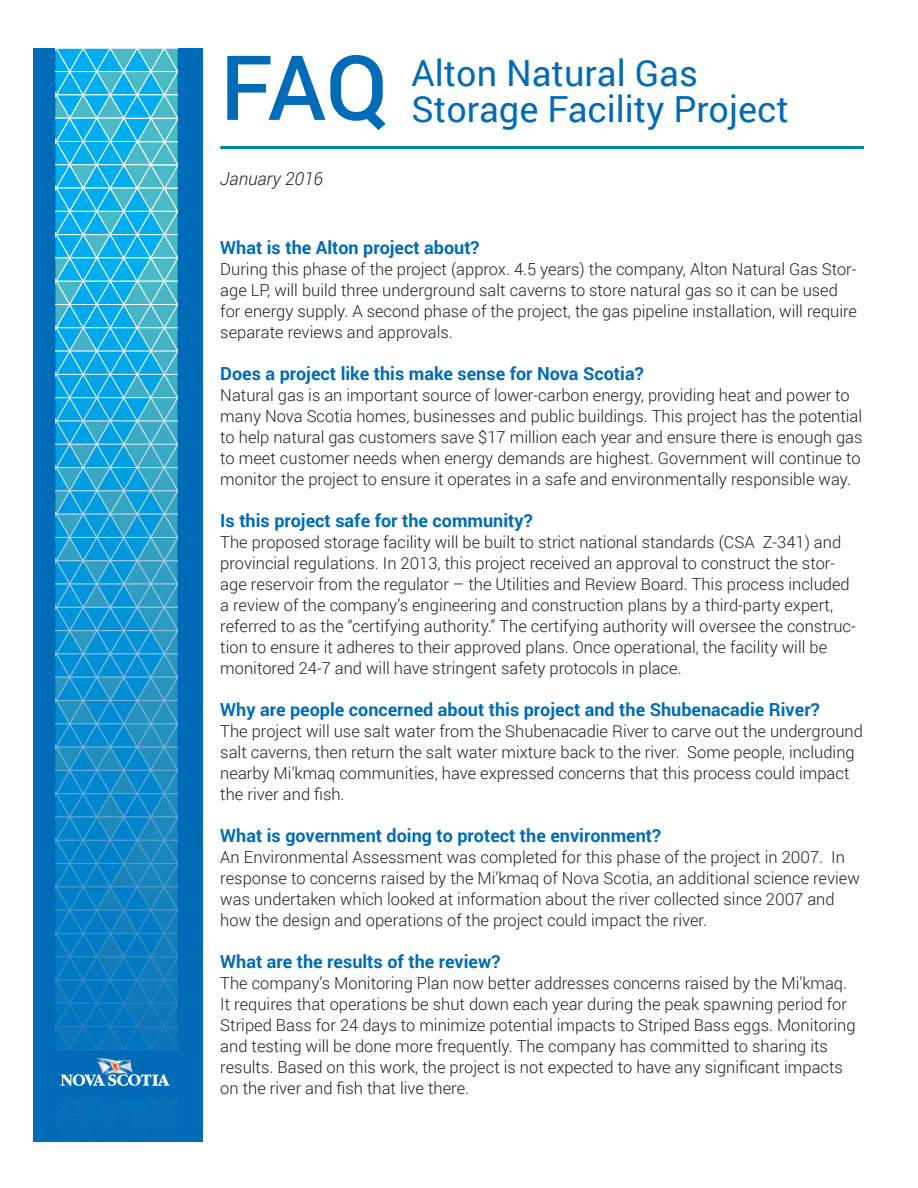
<style>
.page{position:relative;width:918px;height:1188px;background:#fff}
.page>*{position:absolute;margin:0;border:0;box-sizing:border-box;transform-origin:0 0}
.t1{font:500 90px "Roboto";color:#006bb6}
.t2{font:36px/36px "Roboto";color:#006bb6}
.t3{font:700 18px "Roboto";color:#006bb6}
.t4{font:italic 300 18px "Roboto";color:#231f20}
.t5{font:300 16.5px/21px "Roboto";color:#231f20}
</style>
<div class="page">
<hr style="left:220px;top:146px;width:644px;height:3px;background:#008599">
<div style="left:33px;top:48px;width:169px;height:1094px;background:#006bb6"></div>
<svg style="left:55px;top:48px;width:123px;height:1075px;background:#269dd1"></svg>
<h1 class="t1" style="left:220px;top:25px;width:169px">FAQ</h1>
<p class="t4" style="left:220px;top:166px;width:104px">January 2016</p>
<h2 class="t2" style="left:411px;top:54px;width:379px">Alton Natural Gas<br>Storage Facility Project</h2>
<p class="t3" style="left:220px;top:235px;width:261px">What is the Alton project about?</p>
<p class="t5" style="left:220px;top:258px;width:638px">During this phase of the project (approx. 4.5 years) the company, Alton Natural Gas Stor&shy;age LP, will build three underground salt caverns to store natural gas so it can be used for energy supply. A second phase of the project, the gas pipeline installation, will require separate reviews and approvals.</p>
<p class="t3" style="left:220px;top:361px;width:425px">Does a project like this make sense for Nova Scotia?</p>
<p class="t5" style="left:220px;top:384px;width:644px">Natural gas is an important source of lower-carbon energy, providing heat and power to many Nova Scotia homes, businesses and public buildings. This project has the potential to help natural gas customers save $17 million each year and ensure there is enough gas to meet customer needs when energy demands are highest. Government will continue to monitor the project to ensure it operates in a safe and environmentally responsible way.</p>
<p class="t3" style="left:220px;top:508px;width:314px">Is this project safe for the community?</p>
<p class="t5" style="left:220px;top:531px;width:637px">The proposed storage facility will be built to strict national standards (CSA Z-341) and provincial regulations. In 2013, this project received an approval to construct the stor&shy;age reservoir from the regulator – the Utilities and Review Board. This process included a review of the company’s engineering and construction plans by a third-party expert, referred to as the “certifying authority.” The certifying authority will oversee the construc&shy;tion to ensure it adheres to their approved plans. Once operational, the facility will be monitored 24-7 and will have stringent safety protocols in place.</p>
<p class="t3" style="left:220px;top:697px;width:601px">Why are people concerned about this project and the Shubenacadie River?</p>
<p class="t5" style="left:220px;top:720px;width:644px">The project will use salt water from the Shubenacadie River to carve out the underground salt caverns, then return the salt water mixture back to the river. Some people, including nearby Mi’kmaq communities, have expressed concerns that this process could impact the river and fish.</p>
<p class="t3" style="left:220px;top:823px;width:442px">What is government doing to protect the environment?</p>
<p class="t5" style="left:220px;top:846px;width:641px">An Environmental Assessment was completed for this phase of the project in 2007. In response to concerns raised by the Mi’kmaq of Nova Scotia, an additional science review was undertaken which looked at information about the river collected since 2007 and how the design and operations of the project could impact the river.</p>
<p class="t3" style="left:220px;top:949px;width:282px">What are the results of the review?</p>
<p class="t5" style="left:220px;top:972px;width:637px">The company’s Monitoring Plan now better addresses concerns raised by the Mi’kmaq.<br>It requires that operations be shut down each year during the peak spawning period for Striped Bass for 24 days to minimize potential impacts to Striped Bass eggs. Monitoring and testing will be done more frequently. The company has committed to sharing its results. Based on this work, the project is not expected to have any significant impacts on the river and fish that live there.</p>
</div>
